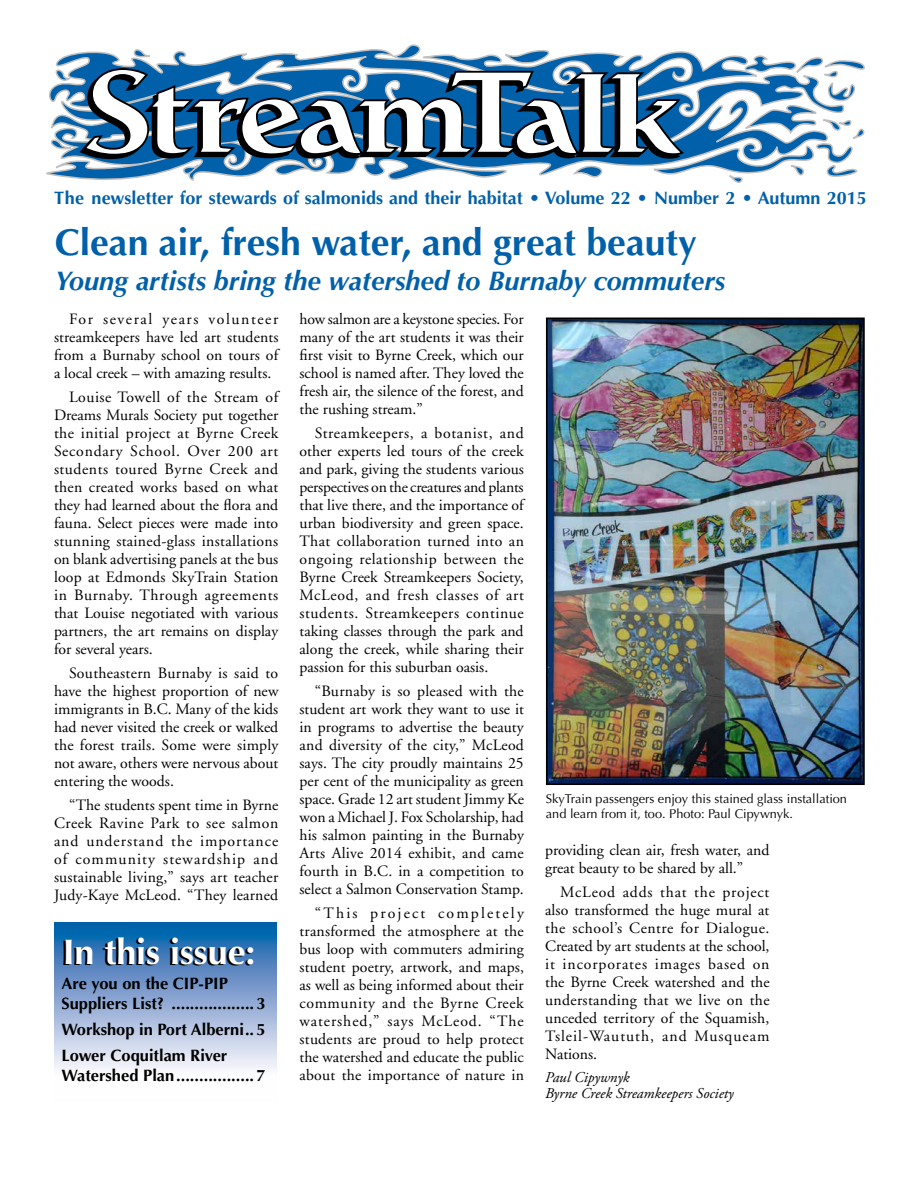
<style>
.page{position:relative;width:918px;height:1188px;background:#fff}
.page>*{position:absolute;margin:0;border:0;box-sizing:border-box;transform-origin:0 0}
.t1{font:700 37.5px "Optima";color:#0060a9}
.t2{font:700 35.55px "Optima";color:#fff}
.t3{font:italic 700 27px "Optima";color:#0060a9}
.t4{font:700 18px "Optima";color:#0060a9}
.t5{font:700 16.5px/19.5px "Optima";color:#000}
.t6{font:15.75px/18px "Adobe Garamond";color:#000;text-align:justify}
.t7{font:italic 15px/16.5px "Adobe Garamond Pro";color:#000}
.t8{font:12.75px/15px "Optima";color:#000}
</style>
<div class="page">
<svg style="left:54px;top:922px;width:222px;height:147px;background:#7fa4d0"></svg>
<svg style="left:46px;top:44px;width:819px;height:139px"></svg>
<img style="left:549px;top:321px;width:313px;height:461px">
<div style="left:546px;top:318px;width:319px;height:467px;border:2px solid #000"></div>
<p class="t4" style="left:54px;top:187px;width:814px">The newsletter for stewards of salmonids and their habitat • Volume 22 • Number 2 • Autumn 2015</p>
<h1 class="t1" style="left:55px;top:221px;width:644px">Clean air, fresh water, and great beauty</h1>
<h3 class="t3" style="left:55px;top:265px;width:672px">Young artists bring the watershed to Burnaby commuters</h3>
<p class="t6" style="left:54px;top:310px;width:226px;text-indent:15px">For several years volunteer streamkeepers have led art students from a Burnaby school on tours of a local creek – with amazing results.</p>
<p class="t6" style="left:54px;top:388px;width:226px;text-indent:15px">Louise Towell of the Stream of Dreams Murals Society put together the initial project at Byrne Creek Secondary School. Over 200 art students toured Byrne Creek and then created works based on what they had learned about the flora and fauna. Select pieces were made into stunning stained-glass installations on blank advertising panels at the bus loop at Edmonds SkyTrain Station in Burnaby. Through agreements that Louise negotiated with various partners, the art remains on display for several years.</p>
<p class="t6" style="left:54px;top:664px;width:226px;text-indent:15px">Southeastern Burnaby is said to have the highest proportion of new immigrants in B.C. Many of the kids had never visited the creek or walked the forest trails. Some were simply not aware, others were nervous about entering the woods.</p>
<p class="t6" style="left:54px;top:796px;width:226px;text-indent:15px">“The students spent time in Byrne Creek Ravine Park to see salmon and understand the importance of community stewardship and sustainable living,” says art teacher Judy-Kaye McLeod. “They learned</p>
<p class="t6" style="left:300px;top:310px;width:226px">how salmon are a keystone species. For many of the art students it was their first visit to Byrne Creek, which our school is named after. They loved the fresh air, the silence of the forest, and the rushing stream.”</p>
<p class="t6" style="left:300px;top:424px;width:226px;text-indent:15px">Streamkeepers, a botanist, and other experts led tours of the creek and park, giving the students various perspectives on the creatures and plants that live there, and the importance of urban biodiversity and green space.<br>That collaboration turned into an ongoing relationship between the Byrne Creek Streamkeepers Society, McLeod, and fresh classes of art students. Streamkeepers continue taking classes through the park and along the creek, while sharing their passion for this suburban oasis.</p>
<p class="t6" style="left:300px;top:682px;width:226px;text-indent:15px">“Burnaby is so pleased with the student art work they want to use it in programs to advertise the beauty and diversity of the city,” McLeod says. The city proudly maintains 25 per cent of the municipality as green space. Grade 12 art student Jimmy Ke won a Michael J. Fox Scholarship, had his salmon painting in the Burnaby Arts Alive 2014 exhibit, and came fourth in B.C. in a competition to select a Salmon Conservation Stamp.</p>
<p class="t6" style="left:300px;top:904px;width:226px;text-indent:15px">“This project completely transformed the atmosphere at the bus loop with commuters admiring student poetry, artwork, and maps, as well as being informed about their community and the Byrne Creek watershed,” says McLeod. “The students are proud to help protect the watershed and educate the public about the importance of nature in</p>
<p class="t8" style="left:546px;top:791px;width:303px">SkyTrain passengers enjoy this stained glass installation and learn from it, too. Photo: Paul Cipywnyk.</p>
<p class="t6" style="left:545px;top:842px;width:226px">providing clean air, fresh water, and great beauty to be shared by all.”</p>
<p class="t6" style="left:545px;top:884px;width:226px;text-indent:15px">McLeod adds that the project also transformed the huge mural at the school’s Centre for Dialogue.<br>Created by art students at the school, it incorporates images based on the Byrne Creek watershed and the understanding that we live on the unceded territory of the Squamish, Tsleil-Waututh, and Musqueam Nations.</p>
<p class="t7" style="left:545px;top:1069px;width:190px">Paul Cipywnyk<br>Byrne Creek Streamkeepers Society</p>
<h2 class="t2" style="left:63px;top:931px;width:194px">In this issue:</h2>
<p class="t5" style="left:62px;top:974px;width:206px">Are you on the CIP-PIP<br>Suppliers List? .................. 3</p>
<p class="t5" style="left:62px;top:1017px;width:206px;line-height:26.2px">Workshop in Port Alberni.. 5<br>Lower Coquitlam River</p>
<p class="t5" style="left:62px;top:1066px;width:206px">Watershed Plan................. 7</p>
</div>
